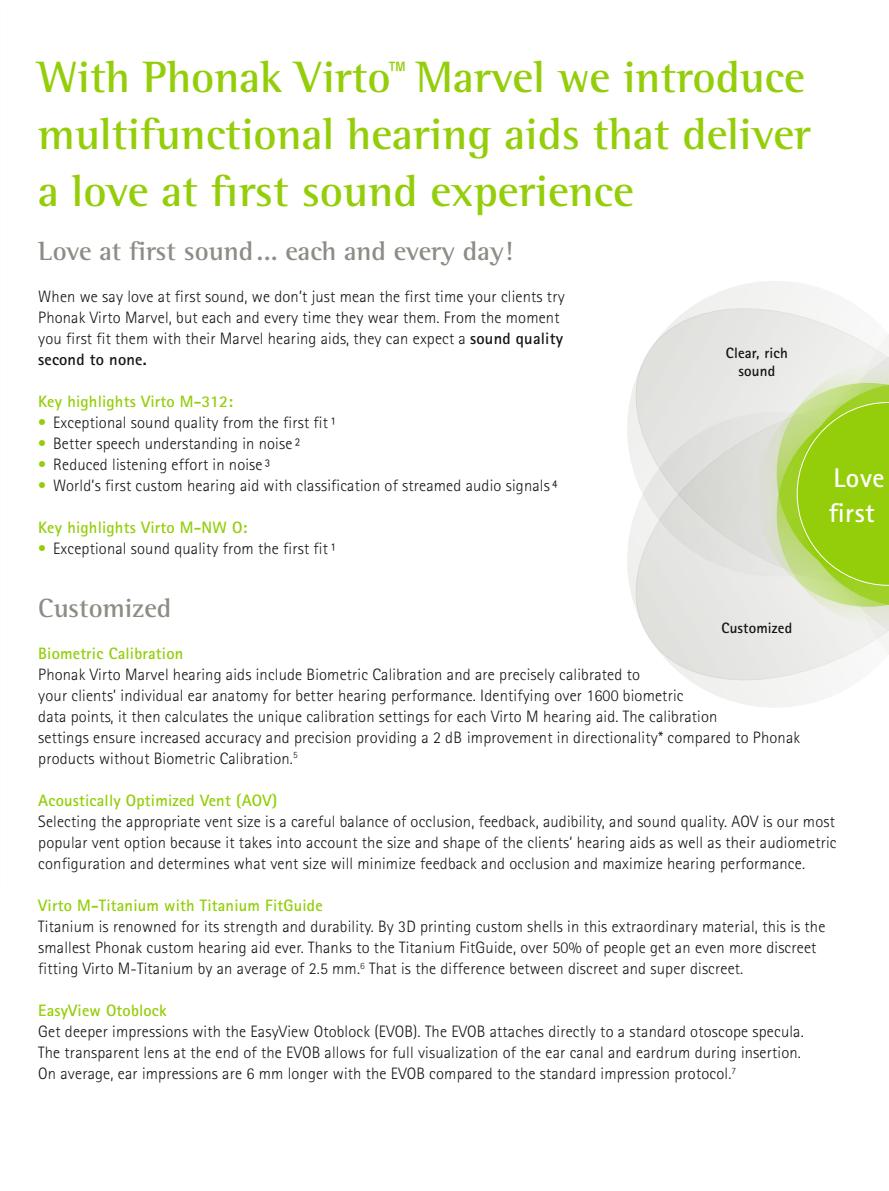
<style>
.page{position:relative;width:889px;height:1191px;background:#fff}
.page>*{position:absolute;margin:0;border:0;box-sizing:border-box;transform-origin:0 0}
.t1{font:700 45px/57.3px "Rotis Semi Serif Pro";color:#94ce0a}
.t2{font:700 27px "Rotis Semi Serif Pro";color:#8d8c85}
.t3{font:700 27px/35px "Rotis Sans Serif Pro";letter-spacing:.02em;color:#fff}
.t4{font:300 16.5px/21px "Rotis Sans Serif Pro";letter-spacing:.01em;color:#141414}
.t5{font:700 16.5px "Rotis Sans Serif Pro";letter-spacing:.01em;color:#94ce0a}
.t6{font:700 15px/18px "Rotis Sans Serif Pro";letter-spacing:.01em;color:#141414;text-align:center}
.s1{font-weight:700}
.s2{color:#94ce0a}
</style>
<div class="page">
<svg style="left:634px;top:293px;width:109px;height:92px"></svg>
<svg style="left:627px;top:385px;width:116px;height:310px"></svg>
<svg style="left:743px;top:281px;width:146px;height:427px"></svg>
<h1 class="t1" style="left:38px;top:48px;width:774px">With Phonak Virto<sup>™</sup> Marvel we introduce multifunctional hearing aids that deliver a love at first sound experience</h1>
<h2 class="t2" style="left:38px;top:234px;width:476px">Love at first sound... each and every day!</h2>
<p class="t4" style="left:38px;top:286px;width:528px">When we say love at first sound, we don’t just mean the first time your clients try Phonak Virto Marvel, but each and every time they wear them. From the moment you first fit them with their Marvel hearing aids, they can expect a <span class="s1">sound quality second to none.</span></p>
<p class="t5" style="left:38px;top:391px;width:196px">Key highlights Virto M-312:</p>
<p class="t4" style="left:38px;top:412px;width:299px"><span class="s2">•</span> Exceptional sound quality from the first fit1</p>
<p class="t4" style="left:38px;top:433px;width:263px"><span class="s2">•</span> Better speech understanding in noise 2</p>
<p class="t4" style="left:38px;top:454px;width:234px"><span class="s2">•</span> Reduced listening effort in noise 3</p>
<p class="t4" style="left:38px;top:475px;width:521px"><span class="s2">•</span> World’s first custom hearing aid with classification of streamed audio signals4</p>
<p class="t5" style="left:38px;top:517px;width:211px">Key highlights Virto M-NW O:</p>
<p class="t4" style="left:38px;top:538px;width:299px"><span class="s2">•</span> Exceptional sound quality from the first fit1</p>
<p class="t6" style="left:726px;top:344px;width:64px">Clear, rich sound</p>
<h2 class="t3" style="left:828px;top:460px;width:57px">Love first</h2>
<h2 class="t2" style="left:38px;top:591px;width:135px">Customized</h2>
<p class="t5" style="left:38px;top:643px;width:147px">Biometric Calibration</p>
<p class="t4" style="left:38px;top:664px;width:763px">Phonak Virto Marvel hearing aids include Biometric Calibration and are precisely calibrated to<br>your clients’ individual ear anatomy for better hearing performance. Identifying over 1600 biometric<br>data points, it then calculates the unique calibration settings for each Virto M hearing aid. The calibration<br>settings ensure increased accuracy and precision providing a 2 dB improvement in directionality* compared to Phonak products without Biometric Calibration.<sup>5</sup></p>
<p class="t5" style="left:38px;top:790px;width:241px">Acoustically Optimized Vent (AOV)</p>
<p class="t4" style="left:38px;top:811px;width:800px;text-align:justify">Selecting the appropriate vent size is a careful balance of occlusion, feedback, audibility, and sound quality. AOV is our most popular vent option because it takes into account the size and shape of the clients’ hearing aids as well as their audiometric configuration and determines what vent size will minimize feedback and occlusion and maximize hearing performance.</p>
<p class="t5" style="left:38px;top:895px;width:286px">Virto M-Titanium with Titanium FitGuide</p>
<p class="t4" style="left:38px;top:916px;width:788px">Titanium is renowned for its strength and durability. By 3D printing custom shells in this extraordinary material, this is the smallest Phonak custom hearing aid ever. Thanks to the Titanium FitGuide, over 50% of people get an even more discreet fitting Virto M-Titanium by an average of 2.5 mm.<sup>6</sup> That is the difference between discreet and super discreet.</p>
<p class="t5" style="left:38px;top:1000px;width:130px">EasyView Otoblock</p>
<p class="t4" style="left:38px;top:1021px;width:767px">Get deeper impressions with the EasyView Otoblock (EVOB). The EVOB attaches directly to a standard otoscope specula.<br>The transparent lens at the end of the EVOB allows for full visualization of the ear canal and eardrum during insertion.<br>On average, ear impressions are 6 mm longer with the EVOB compared to the standard impression protocol.<sup>7</sup></p>
<p class="t6" style="left:721px;top:619px;width:72px">Customized</p>
</div>
